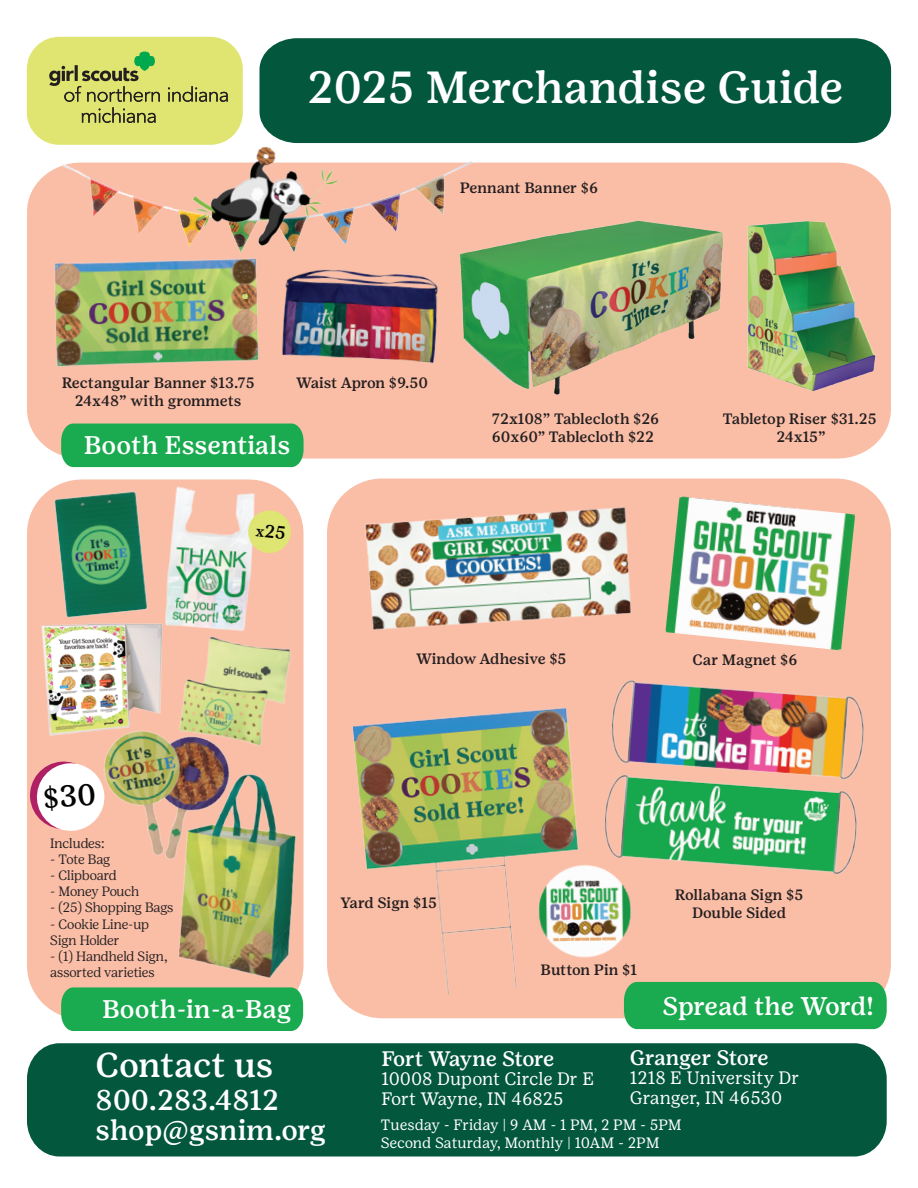
<style>
.page{position:relative;width:918px;height:1188px;background:#fff}
.page>*{position:absolute;margin:0;border:0;box-sizing:border-box;transform-origin:0 0}
.t1{font:500 45px "Girl Scout Text";color:#fff}
.t2{font:500 34.5px "Girl Scout Text";letter-spacing:-.005em;color:#fff}
.t3{font:500 28.5px/30px "Girl Scout Text";color:#fff}
.t4{font:500 25.5px "Girl Scout Text";color:#fff}
.t5{font:500 21px "Girl Scout Text";letter-spacing:-.02em;color:#fff}
.t6{font:18px/19.5px "Girl Scout Text";color:#fff}
.t7{font:500 15px/18px "Girl Scout Text";color:#231f20;text-align:center}
.t8{font:15px/18px "Girl Scout Text";letter-spacing:-.005em;color:#fff}
.t9{font:500 15px "Girl Scout Text";letter-spacing:-.02em;color:#231f20}
.t10{font:300 13.5px/16.2px "Girl Scout Display";color:#231f20}
</style>
<div class="page">
<div style="left:27px;top:163px;width:864px;height:296px;background:#fabda6;border-radius:52px"></div>
<div style="left:61px;top:424px;width:243px;height:43px;background:#1aaa4f"></div>
<div style="left:27px;top:37px;width:216px;height:108px;background:#dfe570;border-radius:32px"></div>
<div style="left:260px;top:38px;width:631px;height:105px;background:#03573d"></div>
<div style="left:27px;top:1043px;width:860px;height:113px;background:#03573d;border-radius:34px"></div>
<img style="left:282px;top:269px;width:156px;height:95px">
<svg style="left:49px;top:52px;width:179px;height:71px"></svg>
<img style="left:53px;top:161px;width:428px;height:84px">
<img style="left:186px;top:142px;width:156px;height:110px">
<img style="left:449px;top:213px;width:259px;height:182px">
<img style="left:708px;top:207px;width:183px;height:185px">
<img style="left:53px;top:244px;width:220px;height:123px">
<div style="left:327px;top:479px;width:564px;height:539px;background:#fabda6;border-radius:55px"></div>
<div style="left:624px;top:982px;width:263px;height:47px;background:#1aaa4f"></div>
<img style="left:345px;top:707px;width:233px;height:302px">
<img style="left:665px;top:496px;width:190px;height:154px">
<img style="left:537px;top:863px;width:94px;height:97px">
<img style="left:365px;top:507px;width:267px;height:123px">
<div style="left:27px;top:479px;width:277px;height:540px;background:#fabda6;border-radius:55px"></div>
<img style="left:41px;top:623px;width:121px;height:113px">
<img style="left:157px;top:486px;width:98px;height:152px">
<img style="left:174px;top:630px;width:117px;height:116px">
<img style="left:198px;top:726px;width:42px;height:37px">
<img style="left:49px;top:488px;width:98px;height:130px">
<div style="left:61px;top:987px;width:242px;height:44px;background:#1aaa4f"></div>
<img style="left:589px;top:680px;width:275px;height:202px">
<img style="left:178px;top:763px;width:126px;height:221px">
<img style="left:94px;top:721px;width:104px;height:144px">
<svg style="left:30px;top:760px;width:76px;height:72px"></svg>
<svg style="left:247px;top:509px;width:44px;height:45px"></svg>
<h1 class="t1" style="left:307px;top:62px;width:538px">2025 Merchandise Guide</h1>
<p class="t7" style="left:460px;top:179px;width:140px">Pennant Banner $6</p>
<p class="t7" style="left:62px;top:374px;width:194px">Rectangular Banner $13.75<br>24x48” with grommets</p>
<p class="t9" style="left:296px;top:374px;width:133px">Waist Apron $9.50</p>
<h3 class="t4" style="left:84px;top:430px;width:208px">Booth Essentials</h3>
<p class="t7" style="left:492px;top:410px;width:169px;text-align:left">72x108” Tablecloth $26<br>60x60” Tablecloth $22</p>
<p class="t7" style="left:723px;top:410px;width:155px">Tabletop Riser $31.25<br>24x15”</p>
<p class="t10" style="left:50px;top:835px;width:56px">Includes:</p>
<p class="t10" style="left:50px;top:851px;width:62px">- Tote Bag</p>
<p class="t10" style="left:50px;top:867px;width:68px">- Clipboard</p>
<p class="t10" style="left:50px;top:884px;width:91px">- Money Pouch</p>
<p class="t10" style="left:50px;top:900px;width:125px">- (25) Shopping Bags</p>
<p class="t10" style="left:50px;top:916px;width:100px">- Cookie Line-up<br>Sign Holder</p>
<p class="t10" style="left:50px;top:948px;width:119px">- (1) Handheld Sign, assorted varieties</p>
<p class="t7" style="left:416px;top:650px;width:152px">Window Adhesive $5</p>
<p class="t7" style="left:693px;top:651px;width:107px">Car Magnet $6</p>
<p class="t7" style="left:340px;top:894px;width:98px">Yard Sign $15</p>
<p class="t7" style="left:675px;top:886px;width:130px">Rollabana Sign $5<br>Double Sided</p>
<p class="t7" style="left:541px;top:961px;width:98px">Button Pin $1</p>
<h3 class="t4" style="left:102px;top:994px;width:191px">Booth-in-a-Bag</h3>
<h3 class="t4" style="left:663px;top:991px;width:213px">Spread the Word!</h3>
<h2 class="t2" style="left:96px;top:1045px;width:179px">Contact us</h2>
<h3 class="t3" style="left:96px;top:1085px;width:232px">800.283.4812 shop@gsnim.org</h3>
<h3 class="t5" style="left:630px;top:1045px;width:140px">Granger Store</h3>
<p class="t6" style="left:630px;top:1068px;width:171px">1218 E University Dr<br>Granger, IN 46530</p>
<p class="t8" style="left:381px;top:1116px;width:302px">Tuesday - Friday | 9 AM - 1 PM, 2 PM - 5PM<br>Second Saturday, Monthly | 10AM - 2PM</p>
<h3 class="t5" style="left:381px;top:1047px;width:174px">Fort Wayne Store</h3>
<p class="t6" style="left:381px;top:1069px;width:214px">10008 Dupont Circle Dr E<br>Fort Wayne, IN 46825</p>
</div>
